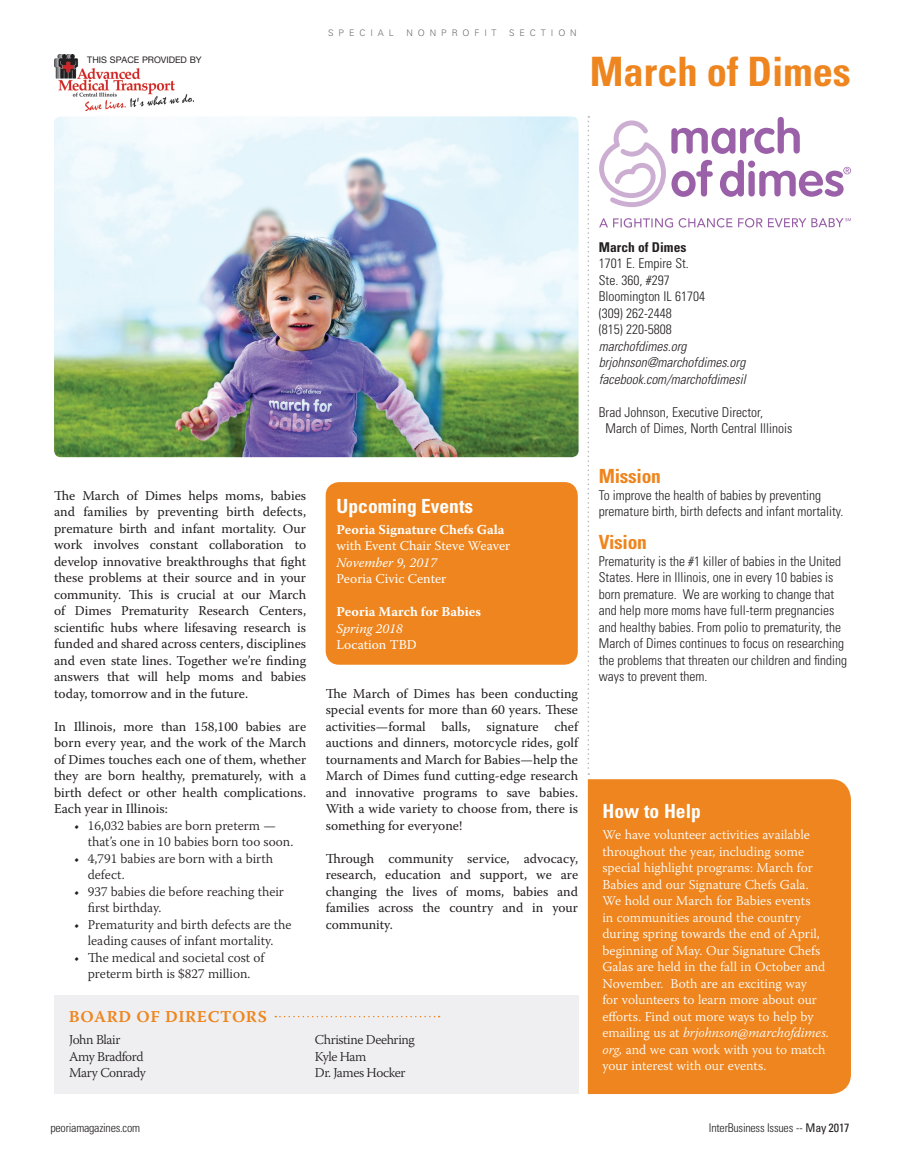
<style>
.page{position:relative;width:905px;height:1161px;background:#fff}
.page>*{position:absolute;margin:0;border:0;box-sizing:border-box;transform-origin:0 0}
.Article_Deck{font:700 condensed 40.5px "Univers";color:#ee851e}
.Warnock_Pro_-_No_Ind{font:700 condensed 19.5px "Univers";color:#fff}
.Article_Deck-2{font:700 condensed 19.5px "Univers";letter-spacing:-.015em;color:#ee851e}
.Article_Copy_-_No_In{font:700 condensed 19.5px "Univers";color:#fff}
.Article_Copy_-_No_In-2{font:16.5px "Warnock Pro Semibold Capt";letter-spacing:.03em;color:#ee851e}
.Warnock_Pro_-_No_Ind-2{font:13.5px/16.5px "Warnock Pro";color:#231f20;text-align:justify}
.Article_Copy_-_No_In-3{font:300 13.5px/16.5px "Warnock Pro";color:#fff}
.Bulleted_List{font:300 condensed 13.5px/16.5px "Univers";color:#231f20}
.Warnock_Pro_-_No_Ind-3{font:300 13.5px/16.5px "Warnock Pro";color:#231f20}
.Article_Copy_-_No_In-4{font:300 condensed 13.5px "Univers";color:#231f20}
.Article_Copy_-_No_In-5{font:italic 300 condensed 13.5px "Univers";color:#231f20}
.Warnock_Pro_-_No_Ind-4{font:300 13.5px "Warnock Pro";letter-spacing:-.03em;color:#231f20}
.Warnock_Pro_-_No_Ind-5{font:13.5px "Warnock Pro";color:#fff}
.Warnock_Pro_-_No_Ind-6{font:700 13.5px "Warnock Pro";color:#fff}
.Warnock_Pro_-_No_Ind-7{font:italic 13.5px "Warnock Pro";color:#fff}
.Article_Copy_-_No_In-6{font:700 condensed 13.5px "Univers";color:#231f20}
.t1{font:300 condensed 12px "Univers";letter-spacing:-.02em;color:#231f20}
.t2{font:300 9px "Univers";letter-spacing:.55em;color:#6c6d70}
.t3{font:9px "Helvetica Neue";color:#231f20}
.s1{font-style:italic}
.s2{font-weight:400}
</style>
<div class="page">
<div style="left:54px;top:995px;width:524px;height:99px;background:#ececee"></div>
<img style="left:54px;top:116px;width:524px;height:341px">
<svg style="left:587px;top:116px;width:2px;height:659px"></svg>
<svg style="left:275px;top:1016px;width:164px;height:1px"></svg>
<div style="left:588px;top:779px;width:262px;height:315px;background:#ee851e"></div>
<img style="left:54px;top:54px;width:139px;height:56px">
<svg style="left:599px;top:117px;width:251px;height:90px"></svg>
<svg style="left:599px;top:218px;width:133px;height:10px"></svg>
<svg style="left:738px;top:218px;width:24px;height:9px"></svg>
<svg style="left:768px;top:218px;width:82px;height:9px"></svg>
<div style="left:326px;top:482px;width:252px;height:183px;background:#ee851e;border-radius:14px"></div>
<p class="t3" style="left:87px;top:55px;width:116px">THIS SPACE PROVIDED BY</p>
<p class="t2" style="left:328px;top:28px;width:67px">SPECIAL</p>
<p class="t2" style="left:406px;top:28px;width:92px">NONPROFIT</p>
<p class="t2" style="left:509px;top:28px;width:69px">SECTION</p>
<p class="Article_Deck" style="left:590px;top:47px;width:262px">March of Dimes</p>
<p class="Warnock_Pro_-_No_Ind-2" style="left:54px;top:487px;width:254px">The March of Dimes helps moms, babies and families by preventing birth defects, premature birth and infant mortality. Our work involves constant collaboration to develop innovative breakthroughs that fight these problems at their source and in your community. This is crucial at our March of Dimes Prematurity Research Centers, scientific hubs where lifesaving research is funded and shared across centers, disciplines and even state lines. Together we’re finding answers that will help moms and babies today, tomorrow and in the future.</p>
<p class="Warnock_Pro_-_No_Ind-2" style="left:54px;top:718px;width:254px">In Illinois, more than 158,100 babies are born every year, and the work of the March of Dimes touches each one of them, whether they are born healthy, prematurely, with a birth defect or other health complications.<br>Each year in Illinois:</p>
<p class="Warnock_Pro_-_No_Ind-3" style="left:88px;top:817px;width:207px;text-indent:-14px">• 16,032 babies are born preterm — that’s one in 10 babies born too soon.</p>
<p class="Warnock_Pro_-_No_Ind-3" style="left:88px;top:850px;width:187px;text-indent:-14px">• 4,791 babies are born with a birth defect.</p>
<p class="Warnock_Pro_-_No_Ind-3" style="left:88px;top:883px;width:198px;text-indent:-14px">• 937 babies die before reaching their first birthday.</p>
<p class="Warnock_Pro_-_No_Ind-3" style="left:74px;top:916px;width:219px;text-align:center">• Prematurity and birth defects are the leading causes of infant mortality.</p>
<p class="Warnock_Pro_-_No_Ind-3" style="left:74px;top:949px;width:192px;text-align:center">• The medical and societal cost of preterm birth is $827 million.</p>
<p class="Warnock_Pro_-_No_Ind" style="left:336px;top:494px;width:138px">Upcoming Events</p>
<p class="Warnock_Pro_-_No_Ind-6" style="left:336px;top:521px;width:169px">Peoria Signature Chefs Gala</p>
<p class="Warnock_Pro_-_No_Ind-5" style="left:336px;top:538px;width:175px">with Event Chair Steve Weaver</p>
<p class="Warnock_Pro_-_No_Ind-7" style="left:336px;top:554px;width:102px">November 9, 2017</p>
<p class="Warnock_Pro_-_No_Ind-5" style="left:336px;top:571px;width:111px">Peoria Civic Center</p>
<p class="Warnock_Pro_-_No_Ind-6" style="left:336px;top:604px;width:146px">Peoria March for Babies</p>
<p class="Warnock_Pro_-_No_Ind-7" style="left:336px;top:620px;width:68px">Spring 2018</p>
<p class="Warnock_Pro_-_No_Ind-5" style="left:336px;top:637px;width:82px">Location TBD</p>
<p class="Warnock_Pro_-_No_Ind-2" style="left:326px;top:685px;width:254px">The March of Dimes has been conducting special events for more than 60 years. These activities—formal balls, signature chef auctions and dinners, motorcycle rides, golf tournaments and March for Babies—help the March of Dimes fund cutting-edge research and innovative programs to save babies.<br>With a wide variety to choose from, there is something for everyone!</p>
<p class="Warnock_Pro_-_No_Ind-2" style="left:326px;top:850px;width:254px">Through community service, advocacy, research, education and support, we are changing the lives of moms, babies and families across the country and in your community.</p>
<p class="Article_Copy_-_No_In-2" style="left:69px;top:1007px;width:200px">BOARD OF DIRECTORS</p>
<p class="Warnock_Pro_-_No_Ind-4" style="left:69px;top:1031px;width:53px">John Blair</p>
<p class="Warnock_Pro_-_No_Ind-4" style="left:69px;top:1048px;width:76px">Amy Bradford</p>
<p class="Warnock_Pro_-_No_Ind-4" style="left:69px;top:1064px;width:78px">Mary Conrady</p>
<p class="Warnock_Pro_-_No_Ind-4" style="left:315px;top:1031px;width:101px">Christine Deehring</p>
<p class="Warnock_Pro_-_No_Ind-3" style="left:315px;top:1048px;width:53px">Kyle Ham</p>
<p class="Warnock_Pro_-_No_Ind-4" style="left:315px;top:1064px;width:92px">Dr. James Hocker</p>
<p class="Article_Copy_-_No_In-6" style="left:598px;top:239px;width:89px">March of Dimes</p>
<p class="Article_Copy_-_No_In-4" style="left:598px;top:256px;width:92px">1701 E. Empire St.</p>
<p class="Article_Copy_-_No_In-4" style="left:598px;top:272px;width:73px">Ste. 360, #297</p>
<p class="Article_Copy_-_No_In-4" style="left:598px;top:289px;width:108px">Bloomington IL 61704</p>
<p class="Article_Copy_-_No_In-4" style="left:598px;top:305px;width:74px">(309) 262-2448</p>
<p class="Article_Copy_-_No_In-4" style="left:598px;top:322px;width:74px">(815) 220-5808</p>
<p class="Article_Copy_-_No_In-5" style="left:598px;top:338px;width:89px">marchofdimes.org</p>
<p class="Article_Copy_-_No_In-5" style="left:598px;top:355px;width:148px">brjohnson@marchofdimes.org</p>
<p class="Article_Copy_-_No_In-5" style="left:598px;top:371px;width:148px">facebook.com/marchofdimesil</p>
<p class="Article_Copy_-_No_In-4" style="left:598px;top:404px;width:166px">Brad Johnson, Executive Director,</p>
<p class="Article_Copy_-_No_In-4" style="left:605px;top:421px;width:188px">March of Dimes, North Central Illinois</p>
<p class="Article_Deck-2" style="left:598px;top:464px;width:64px">Mission</p>
<p class="Bulleted_List" style="left:598px;top:487px;width:246px">To improve the health of babies by preventing premature birth, birth defects and infant mortality.</p>
<p class="Article_Deck-2" style="left:598px;top:530px;width:50px">Vision</p>
<p class="Bulleted_List" style="left:598px;top:553px;width:250px">Prematurity is the #1 killer of babies in the United States. Here in Illinois, one in every 10 babies is born premature. We are working to change that and help more moms have full-term pregnancies and healthy babies. From polio to prematurity, the March of Dimes continues to focus on researching the problems that threaten our children and finding ways to prevent them.</p>
<p class="Article_Copy_-_No_In" style="left:602px;top:799px;width:100px">How to Help</p>
<p class="Article_Copy_-_No_In-3" style="left:602px;top:826px;width:228px">We have volunteer activities available throughout the year, including some special highlight programs: March for Babies and our Signature Chefs Gala.<br>We hold our March for Babies events<br>in communities around the country during spring towards the end of April, beginning of May. Our Signature Chefs Galas are held in the fall in October and November. Both are an exciting way<br>for volunteers to learn more about our efforts. Find out more ways to help by emailing us at <span class="s1">brjohnson@marchofdimes. org,</span> and we can work with you to match your interest with our events.</p>
<p class="t1" style="left:50px;top:1120px;width:91px">peoriamagazines.com</p>
<p class="t1" style="left:709px;top:1120px;width:142px">InterBusiness Issues -- <span class="s2">May 2017</span></p>
</div>
